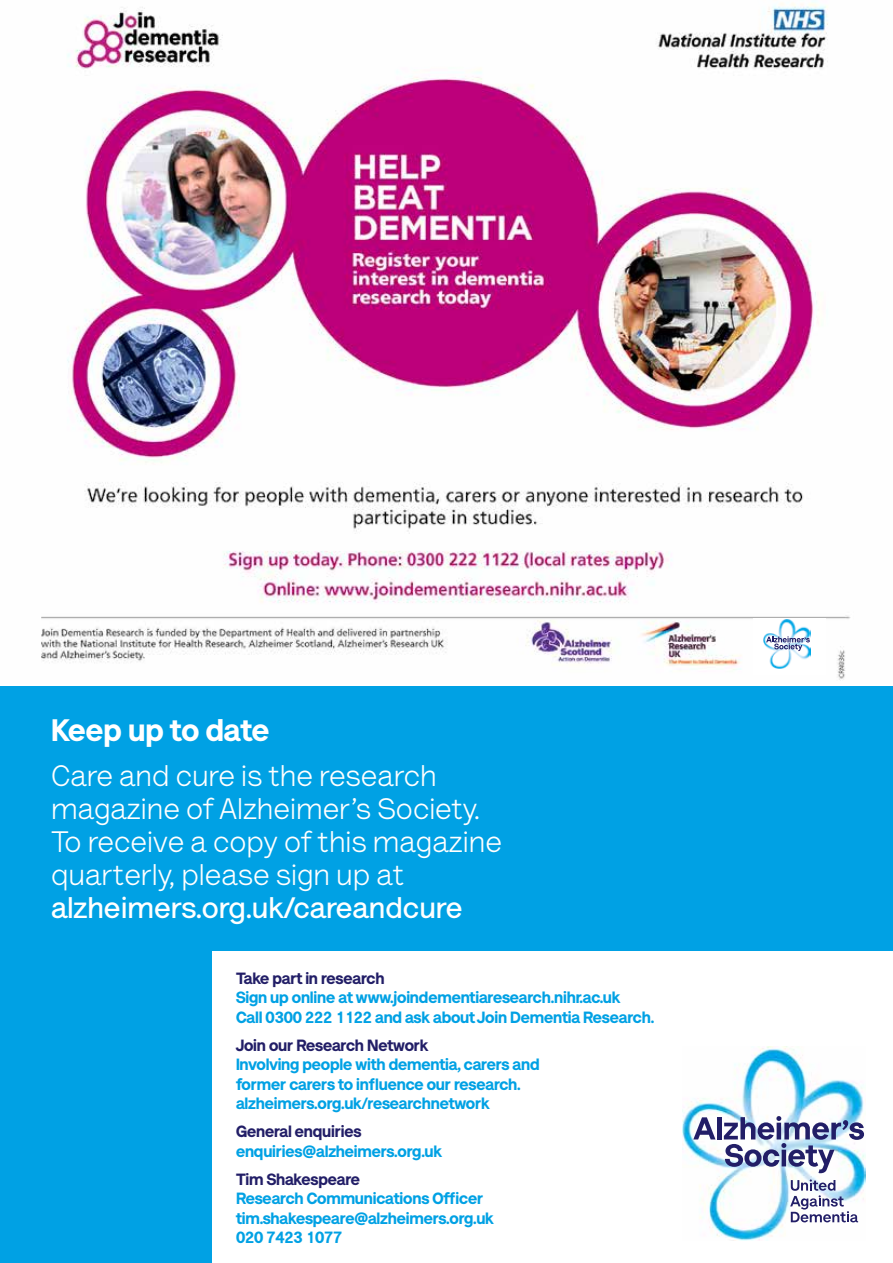
<style>
.page{position:relative;width:893px;height:1263px;background:#fff}
.page>*{position:absolute;margin:0;border:0;box-sizing:border-box;transform-origin:0 0}
.t1{font:900 31.5px "AS Lettera Text";color:#fff}
.t2{font:30px/33px "AS Lettera Text";color:#fff}
.t3{font:700 30px "AS Lettera Text";color:#fff}
.t4{font:900 16.5px/19.5px "AS Lettera Text";letter-spacing:-.01em;color:#00a1e4}
.t5{font:900 16.5px "AS Lettera Text";letter-spacing:-.01em;color:#221e67}
</style>
<div class="page">
<div style="left:0;top:687px;width:893px;height:576px;background:#00a1e4"></div>
<div style="left:213px;top:951px;width:680px;height:312px;background:#fff"></div>
<img style="left:682px;top:1046px;width:184px;height:194px">
<svg style="left:693px;top:1117px;width:22px;height:22px"></svg>
<hr style="left:717px;top:1117px;width:4px;height:22px;background:#221e67">
<img style="left:724px;top:1116px;width:140px;height:57px">
<svg style="left:790px;top:1179px;width:68px;height:43px"></svg>
<img style="left:41px;top:0;width:810px;height:681px">
<div style="left:753px;top:618px;width:73px;height:57px;background:#fff"></div>
<img style="left:763px;top:619px;width:47px;height:49px">
<svg style="left:766px;top:636px;width:44px;height:15px"></svg>
<h1 class="t1" style="left:51px;top:704px;width:220px">Keep up to date</h1>
<h2 class="t2" style="left:51px;top:757px;width:452px">Care and cure is the research magazine of Alzheimer’s Society.<br>To receive a copy of this magazine quarterly, please sign up at</h2>
<h2 class="t3" style="left:51px;top:885px;width:413px">alzheimers.org.uk/careandcure</h2>
<p class="t5" style="left:236px;top:964px;width:150px">Take part in research</p>
<p class="t4" style="left:236px;top:986px;width:420px">Sign up online at www.joindementiaresearch.nihr.ac.uk<br>Call 0300 222 1122 and ask about Join Dementia Research.</p>
<p class="t5" style="left:236px;top:1031px;width:194px">Join our Research Network</p>
<p class="t4" style="left:236px;top:1053px;width:305px">Involving people with dementia, carers and former carers to influence our research. alzheimers.org.uk/researchnetwork</p>
<p class="t5" style="left:236px;top:1118px;width:127px">General enquiries</p>
<p class="t4" style="left:236px;top:1140px;width:207px">enquiries@alzheimers.org.uk</p>
<p class="t5" style="left:236px;top:1165px;width:125px">Tim Shakespeare</p>
<p class="t4" style="left:236px;top:1187px;width:259px">Research Communications Officer tim.shakespeare@alzheimers.org.uk<br>020 7423 1077</p>
</div>
